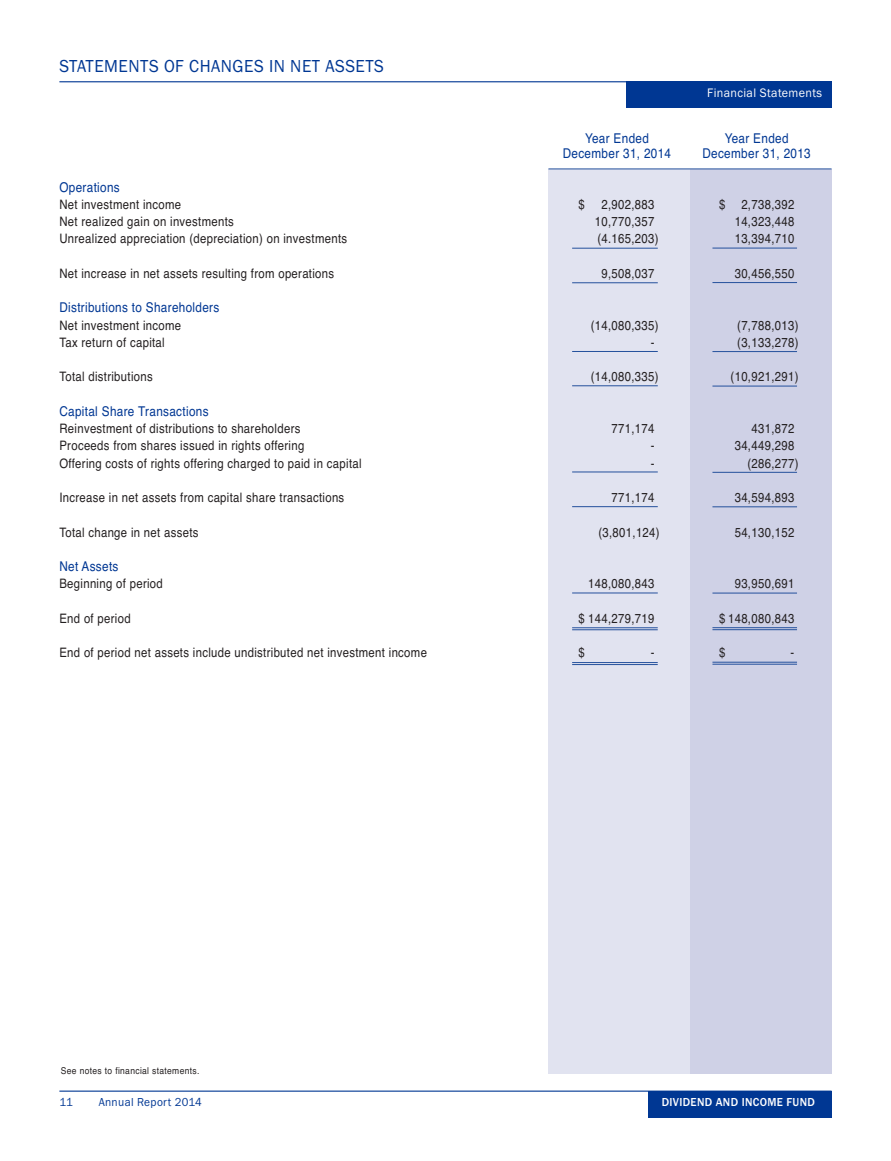
<style>
.page{position:relative;width:891px;height:1161px;background:#fff}
.page>*{position:absolute;margin:0;border:0;box-sizing:border-box;transform-origin:0 0}
.t1{font:18px "Franklin Gothic";letter-spacing:.03em;color:#003793;scale:.95 1}
.t2{font:13.5px "Helvetica";letter-spacing:.03em;color:#003793;scale:.87 1}
.t3{font:13.05px "Helvetica";letter-spacing:.03em;color:#231f20;scale:.87 1}
.t4{font:12.75px "Franklin Gothic";letter-spacing:.03em;color:#fff;scale:.95 1}
.t5{font:500 12px "Franklin Gothic";letter-spacing:.03em;color:#fff;scale:.95 1}
.t6{font:12px "Franklin Gothic";letter-spacing:.03em;color:#003793;scale:.95 1}
.t7{font:9.45px "Helvetica";letter-spacing:.04em;color:#231f20;scale:.9 1}
</style>
<div class="page">
<hr style="left:59px;top:81px;width:773px;height:1px;background:#003793">
<div style="left:626px;top:82px;width:206px;height:26px;background:#003793"></div>
<div style="left:648px;top:1091px;width:184px;height:27px;background:#003793"></div>
<hr style="left:59px;top:1091px;width:773px;height:1px;background:#003793">
<div style="left:548px;top:169px;width:142px;height:905px;background:#e1e3f0"></div>
<div style="left:690px;top:169px;width:142px;height:905px;background:#cfd1e6"></div>
<hr style="left:548px;top:169px;width:284px;height:1px;background:#24509c">
<hr style="left:712px;top:248px;width:85px;height:1px;background:#24509c">
<hr style="left:712px;top:282px;width:85px;height:1px;background:#24509c">
<hr style="left:712px;top:351px;width:85px;height:1px;background:#24509c">
<hr style="left:712px;top:386px;width:85px;height:1px;background:#24509c">
<hr style="left:712px;top:472px;width:85px;height:1px;background:#24509c">
<hr style="left:712px;top:506px;width:85px;height:1px;background:#24509c">
<hr style="left:712px;top:593px;width:85px;height:1px;background:#24509c">
<hr style="left:712px;top:627px;width:85px;height:1px;background:#24509c">
<hr style="left:712px;top:629px;width:85px;height:1px;background:#24509c">
<hr style="left:712px;top:662px;width:85px;height:1px;background:#24509c">
<hr style="left:712px;top:664px;width:85px;height:1px;background:#24509c">
<hr style="left:572px;top:248px;width:86px;height:1px;background:#24509c">
<hr style="left:572px;top:282px;width:86px;height:1px;background:#24509c">
<hr style="left:572px;top:351px;width:86px;height:1px;background:#24509c">
<hr style="left:572px;top:385px;width:86px;height:1px;background:#24509c">
<hr style="left:572px;top:472px;width:86px;height:1px;background:#24509c">
<hr style="left:572px;top:506px;width:86px;height:1px;background:#24509c">
<hr style="left:572px;top:593px;width:86px;height:1px;background:#24509c">
<hr style="left:572px;top:662px;width:86px;height:1px;background:#24509c">
<hr style="left:572px;top:664px;width:86px;height:1px;background:#24509c">
<hr style="left:572px;top:627px;width:86px;height:1px;background:#24509c">
<hr style="left:572px;top:629px;width:86px;height:1px;background:#24509c">
<h1 class="t1" style="left:59px;top:55px;width:343px">STATEMENTS OF CHANGES IN NET ASSETS</h1>
<p class="t4" style="left:707px;top:85px;width:122px">Financial Statements</p>
<p class="t2" style="left:585px;top:130px;width:75px">Year Ended</p>
<p class="t2" style="left:725px;top:130px;width:75px">Year Ended</p>
<p class="t2" style="left:563px;top:145px;width:126px">December 31, 2014</p>
<p class="t2" style="left:702px;top:145px;width:126px">December 31, 2013</p>
<p class="t2" style="left:59px;top:179px;width:71px">Operations</p>
<p class="t3" style="left:59px;top:197px;width:141px">Net investment income</p>
<p class="t3" style="left:579px;top:197px;width:9px">$</p>
<p class="t3" style="left:601px;top:197px;width:62px">2,902,883</p>
<p class="t3" style="left:719px;top:197px;width:88px">$ 2,738,392</p>
<p class="t3" style="left:59px;top:214px;width:202px">Net realized gain on investments</p>
<p class="t3" style="left:595px;top:214px;width:70px">10,770,357</p>
<p class="t3" style="left:735px;top:214px;width:70px">14,323,448</p>
<p class="t3" style="left:59px;top:231px;width:332px">Unrealized appreciation (depreciation) on investments</p>
<p class="t3" style="left:597px;top:231px;width:72px">(4.165,203)</p>
<p class="t3" style="left:735px;top:231px;width:70px">13,394,710</p>
<p class="t3" style="left:59px;top:266px;width:317px">Net increase in net assets resulting from operations</p>
<p class="t3" style="left:601px;top:266px;width:62px">9,508,037</p>
<p class="t3" style="left:735px;top:266px;width:70px">30,456,550</p>
<p class="t2" style="left:59px;top:300px;width:185px">Distributions to Shareholders</p>
<p class="t3" style="left:59px;top:317px;width:141px">Net investment income</p>
<p class="t3" style="left:591px;top:317px;width:79px">(14,080,335)</p>
<p class="t3" style="left:737px;top:317px;width:72px">(7,788,013)</p>
<p class="t3" style="left:59px;top:335px;width:123px">Tax return of capital</p>
<p class="t3" style="left:651px;top:335px;width:6px">-</p>
<p class="t3" style="left:737px;top:335px;width:72px">(3,133,278)</p>
<p class="t3" style="left:59px;top:369px;width:109px">Total distributions</p>
<p class="t3" style="left:591px;top:369px;width:79px">(14,080,335)</p>
<p class="t3" style="left:731px;top:369px;width:79px">(10,921,291)</p>
<p class="t2" style="left:59px;top:403px;width:173px">Capital Share Transactions</p>
<p class="t3" style="left:59px;top:421px;width:279px">Reinvestment of distributions to shareholders</p>
<p class="t3" style="left:612px;top:421px;width:51px">771,174</p>
<p class="t3" style="left:751px;top:421px;width:51px">431,872</p>
<p class="t3" style="left:59px;top:438px;width:283px">Proceeds from shares issued in rights offering</p>
<p class="t3" style="left:651px;top:438px;width:6px">-</p>
<p class="t3" style="left:735px;top:438px;width:70px">34,449,298</p>
<p class="t3" style="left:59px;top:455px;width:349px">Offering costs of rights offering charged to paid in capital</p>
<p class="t3" style="left:651px;top:455px;width:6px">-</p>
<p class="t3" style="left:747px;top:455px;width:60px">(286,277)</p>
<p class="t3" style="left:59px;top:490px;width:329px">Increase in net assets from capital share transactions</p>
<p class="t3" style="left:612px;top:490px;width:51px">771,174</p>
<p class="t3" style="left:735px;top:490px;width:70px">34,594,893</p>
<p class="t3" style="left:59px;top:524px;width:161px">Total change in net assets</p>
<p class="t3" style="left:598px;top:524px;width:72px">(3,801,124)</p>
<p class="t3" style="left:735px;top:524px;width:70px">54,130,152</p>
<p class="t2" style="left:59px;top:559px;width:69px">Net Assets</p>
<p class="t3" style="left:59px;top:576px;width:120px">Beginning of period</p>
<p class="t3" style="left:588px;top:576px;width:78px">148,080,843</p>
<p class="t3" style="left:735px;top:576px;width:70px">93,950,691</p>
<p class="t3" style="left:59px;top:611px;width:83px">End of period</p>
<p class="t3" style="left:579px;top:611px;width:89px">$ 144,279,719</p>
<p class="t3" style="left:719px;top:611px;width:88px">$ 148,080,843</p>
<p class="t3" style="left:59px;top:645px;width:424px">End of period net assets include undistributed net investment income</p>
<p class="t3" style="left:579px;top:645px;width:9px">$</p>
<p class="t3" style="left:651px;top:645px;width:6px">-</p>
<p class="t3" style="left:719px;top:645px;width:9px">$</p>
<p class="t3" style="left:791px;top:645px;width:6px">-</p>
<p class="t7" style="left:61px;top:1065px;width:155px">See notes to financial statements.</p>
<p class="t6" style="left:59px;top:1095px;width:16px">11</p>
<p class="t6" style="left:99px;top:1095px;width:110px">Annual Report 2014</p>
<p class="t5" style="left:662px;top:1095px;width:163px">DIVIDEND AND INCOME FUND</p>
</div>
